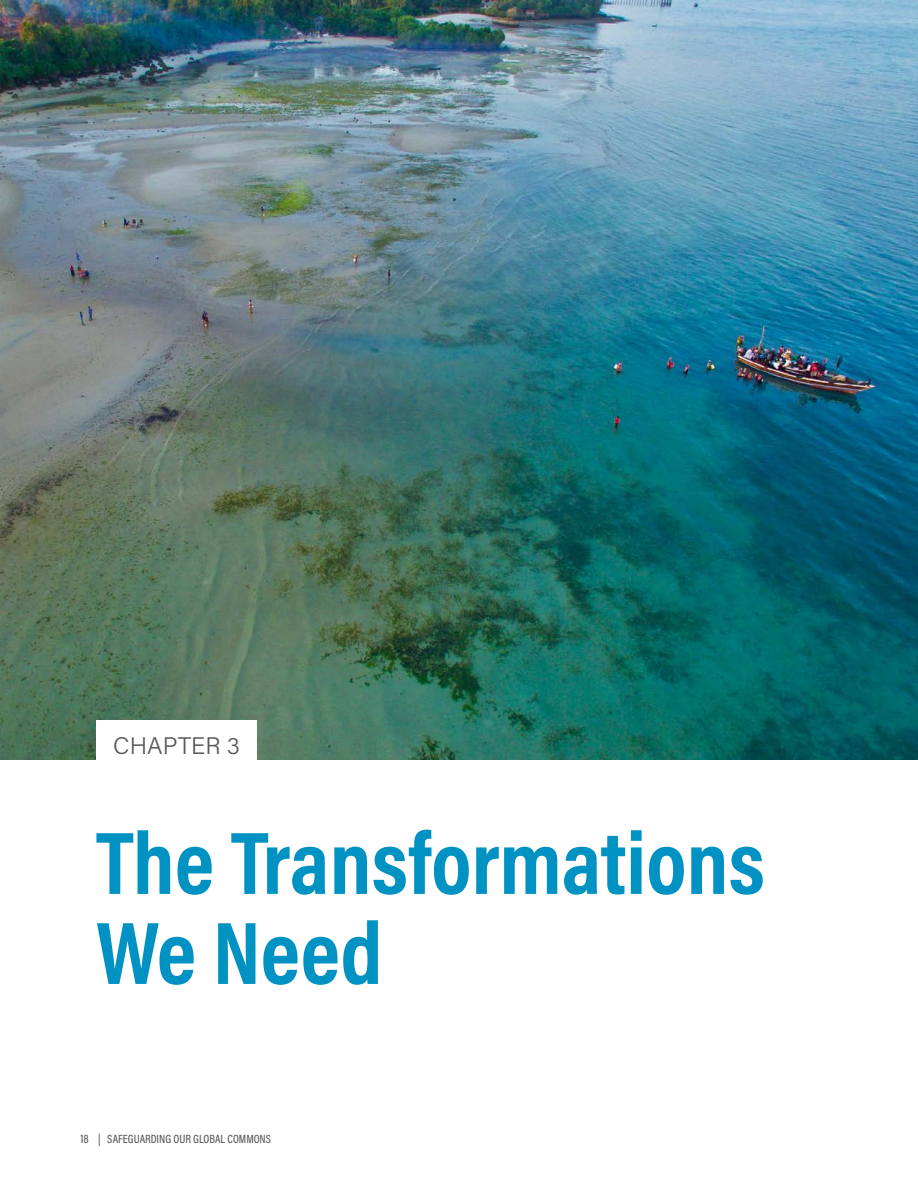
<style>
.page{position:relative;width:918px;height:1188px;background:#fff}
.page>*{position:absolute;margin:0;border:0;box-sizing:border-box;transform-origin:0 0}
.t1{font:700 89.7px/90px "Acumin Pro Cond";color:#0092c3}
.t2{font:300 24px "Acumin Pro";color:#58595b}
.t3{font:500 12px "Acumin Pro Cond";color:#58595b}
</style>
<div class="page">
<img style="left:0;top:0;width:918px;height:760px">
<div style="left:96px;top:720px;width:160px;height:72px;background:#fff"></div>
<h2 class="t2" style="left:113px;top:729px;width:128px">CHAPTER 3</h2>
<h1 class="t1" style="left:96px;top:816px;width:670px">The Transformations<br>We Need</h1>
<p class="t3" style="left:81px;top:1131px;width:192px">18 | SAFEGUARDING OUR GLOBAL COMMONS</p>
</div>
